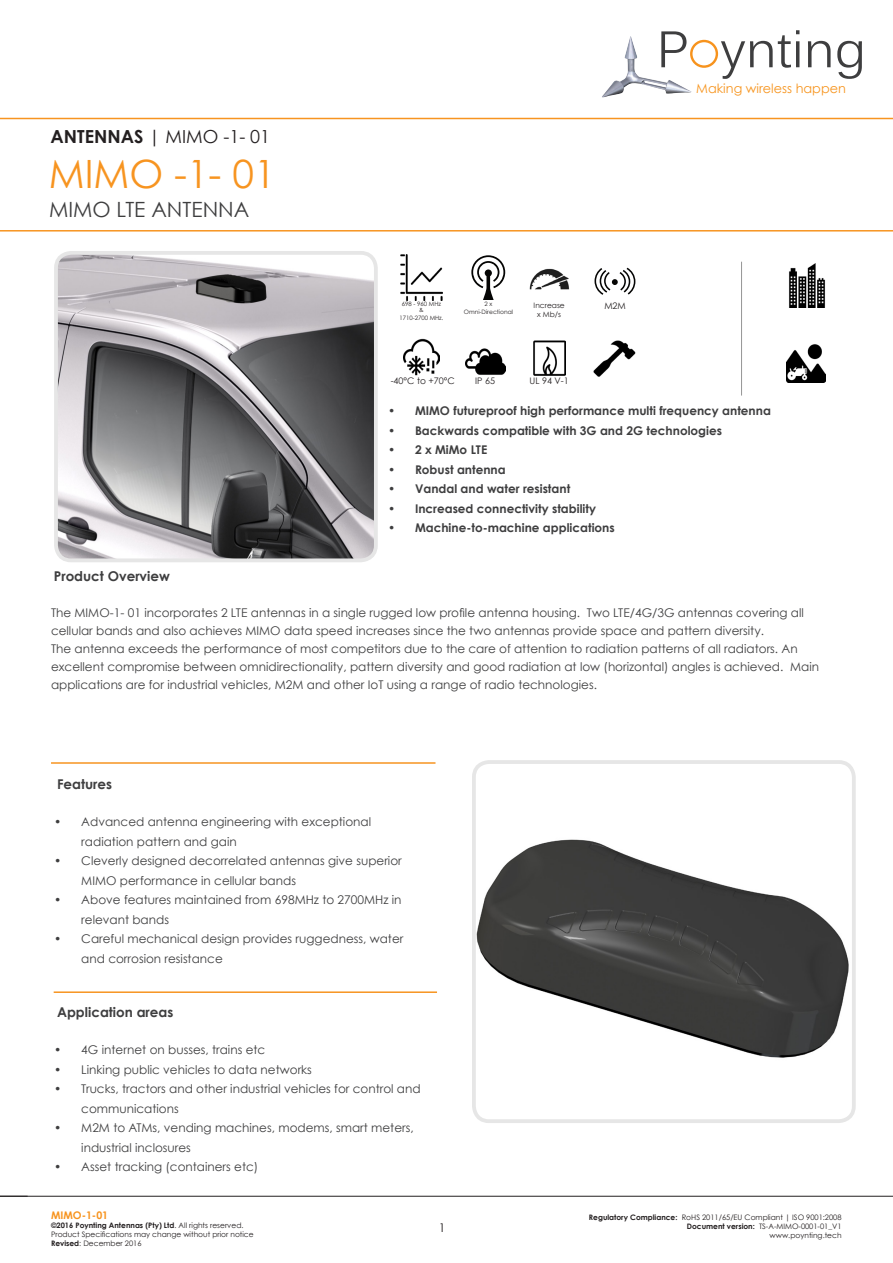
<style>
.page{position:relative;width:893px;height:1263px;background:#fff}
.page>*{position:absolute;margin:0;border:0;box-sizing:border-box;transform-origin:0 0}
.t1{font:39px "Century Gothic";color:#f79420}
.t2{font:21px "Century Gothic";color:#3e3e3f}
.t3{font:18px "Century Gothic";color:#231f20}
.t4{font:700 13.5px "Century Gothic";color:#3e3e3f}
.t5{font:12.9px "Century Gothic";color:#f7951f}
.t6{font:12px/19.5px "Century Gothic";color:#3e3e3f}
.t7{font:700 12px "Century Gothic";color:#3e3e3f}
.t8{font:12px "Century Gothic";color:#231f20}
.t9{font:700 10.5px "Century Gothic";color:#f7931d}
.t10{font:9px "Century Gothic";color:#231f20}
.t11{font:7.5px/9px "Century Gothic";color:#231f20;text-align:right}
.t12{font:6px/7.2px "Century Gothic";color:#231f20;text-align:center}
.s1{font-weight:700}
</style>
<div class="page">
<hr style="left:0;top:230px;width:893px;height:2px;background:#f79420">
<hr style="left:51px;top:762px;width:384px;height:2px;background:#f79420">
<hr style="left:54px;top:991px;width:383px;height:2px;background:#f79420">
<hr style="left:0;top:118px;width:893px;height:1px;background:#f79420">
<hr style="left:0;top:1196px;width:893px;height:1px;background:#231f20">
<svg style="left:0;top:1196px;width:28px;height:1px"></svg>
<img style="left:602px;top:36px;width:90px;height:62px">
<div style="left:690px;top:40px;width:28px;height:28px;border:2px solid #f7931d;border-radius:50%"></div>
<svg style="left:661px;top:31px;width:25px;height:36px"></svg>
<svg style="left:721px;top:30px;width:78px;height:49px"></svg>
<hr style="left:796px;top:41px;width:3px;height:26px;background:#3e3e3f">
<svg style="left:808px;top:41px;width:23px;height:26px"></svg>
<svg style="left:837px;top:41px;width:25px;height:38px"></svg>
<img style="left:59px;top:256px;width:314px;height:301px">
<div style="left:54px;top:251px;width:324px;height:311px;border:4px solid #e6e6e6;border-radius:15px"></div>
<img style="left:477px;top:765px;width:374px;height:293px">
<div style="left:472px;top:760px;width:384px;height:363px;border:4px solid #e6e6e6;border-radius:15px"></div>
<img style="left:403px;top:338px;width:36px;height:38px">
<img style="left:400px;top:254px;width:43px;height:47px">
<img style="left:465px;top:348px;width:41px;height:27px">
<img style="left:593px;top:340px;width:42px;height:37px">
<img style="left:533px;top:341px;width:33px;height:34px">
<img style="left:789px;top:263px;width:37px;height:44px">
<img style="left:786px;top:344px;width:39px;height:38px">
<hr style="left:741px;top:262px;width:1px;height:134px;background:#969696">
<img style="left:529px;top:268px;width:41px;height:22px">
<svg style="left:594px;top:268px;width:41px;height:27px"></svg>
<svg style="left:471px;top:255px;width:34px;height:45px"></svg>
<h3 class="t3" style="left:51px;top:126px;width:221px"><span class="s1">ANTENNAS</span> | MIMO -1- 01</h3>
<h1 class="t1" style="left:49px;top:150px;width:228px">MIMO -1- 01</h1>
<h2 class="t2" style="left:49px;top:196px;width:202px">MIMO LTE ANTENNA</h2>
<p class="t5" style="left:696px;top:80px;width:151px">Making wireless happen</p>
<p class="t12" style="left:402px;top:301px;width:41px;line-height:6px">698 - 960 MHz &amp;</p>
<p class="t12" style="left:399px;top:314px;width:46px">1710-2700 MHz.</p>
<p class="t12" style="left:464px;top:301px;width:51px">2 x<br>Omni-Directional</p>
<p class="t11" style="left:534px;top:300px;width:33px;text-align:center">Increase x Mb/s</p>
<p class="t10" style="left:391px;top:375px;width:66px">-40°C to +70°C</p>
<p class="t10" style="left:475px;top:375px;width:21px">IP 65</p>
<p class="t10" style="left:530px;top:375px;width:41px">UL 94 V-1</p>
<p class="t10" style="left:604px;top:300px;width:23px">M2M</p>
<p class="t7" style="left:388px;top:403px;width:384px">• MIMO futureproof high performance multi frequency antenna</p>
<p class="t7" style="left:388px;top:423px;width:335px">• Backwards compatible with 3G and 2G technologies</p>
<p class="t7" style="left:388px;top:442px;width:101px">• 2 x MiMo LTE</p>
<p class="t7" style="left:388px;top:462px;width:119px">• Robust antenna</p>
<p class="t7" style="left:388px;top:481px;width:184px">• Vandal and water resistant</p>
<p class="t7" style="left:388px;top:501px;width:209px">• Increased connectivity stability</p>
<p class="t7" style="left:388px;top:520px;width:228px">• Machine-to-machine applications</p>
<p class="t4" style="left:54px;top:568px;width:118px">Product Overview</p>
<p class="t6" style="left:51px;top:603px;width:770px;line-height:18px">The MIMO-1- 01 incorporates 2 LTE antennas in a single rugged low profile antenna housing. Two LTE/4G/3G antennas covering all cellular bands and also achieves MIMO data speed increases since the two antennas provide space and pattern diversity.<br>The antenna exceeds the performance of most competitors due to the care of attention to radiation patterns of all radiators. An excellent compromise between omnidirectionality, pattern diversity and good radiation at low (horizontal) angles is achieved. Main applications are for industrial vehicles, M2M and other IoT using a range of radio technologies.</p>
<p class="t4" style="left:57px;top:775px;width:57px">Features</p>
<p class="t6" style="left:81px;top:812px;width:291px;text-indent:-27px">• Advanced antenna engineering with exceptional radiation pattern and gain</p>
<p class="t6" style="left:81px;top:851px;width:322px;text-indent:-27px">• Cleverly designed decorrelated antennas give superior<br>MIMO performance in cellular bands</p>
<p class="t6" style="left:81px;top:890px;width:322px;text-indent:-27px">• Above features maintained from 698MHz to 2700MHz in relevant bands</p>
<p class="t6" style="left:81px;top:929px;width:324px;text-indent:-27px">• Careful mechanical design provides ruggedness, water and corrosion resistance</p>
<p class="t4" style="left:57px;top:1003px;width:118px">Application areas</p>
<p class="t6" style="left:54px;top:1040px;width:213px">• 4G internet on busses, trains etc</p>
<p class="t6" style="left:54px;top:1060px;width:259px">• Linking public vehicles to data networks</p>
<p class="t6" style="left:81px;top:1079px;width:341px;text-indent:-27px">• Trucks, tractors and other industrial vehicles for control and communications</p>
<p class="t6" style="left:81px;top:1118px;width:334px;text-indent:-27px">• M2M to ATMs, vending machines, modems, smart meters, industrial inclosures</p>
<p class="t6" style="left:54px;top:1157px;width:205px">• Asset tracking (containers etc)</p>
<p class="t9" style="left:51px;top:1209px;width:59px">MIMO-1-01</p>
<p class="t11" style="left:51px;top:1221px;width:204px;text-align:left"><span class="s1">©2016 Poynting Antennas (Pty) Ltd</span>. All rights reserved.<br>Product Specifications may change without prior notice<br><span class="s1">Revised</span>: December 2016</p>
<p class="t8" style="left:439px;top:1220px;width:8px">1</p>
<p class="t11" style="left:589px;top:1213px;width:254px"><span class="s1">Regulatory Compliance:</span> RoHS 2011/65/EU Compliant | ISO 9001:2008<br><span class="s1">Document version:</span> TS-A-MIMO-0001-01_V1<br>www.poynting.tech</p>
</div>
